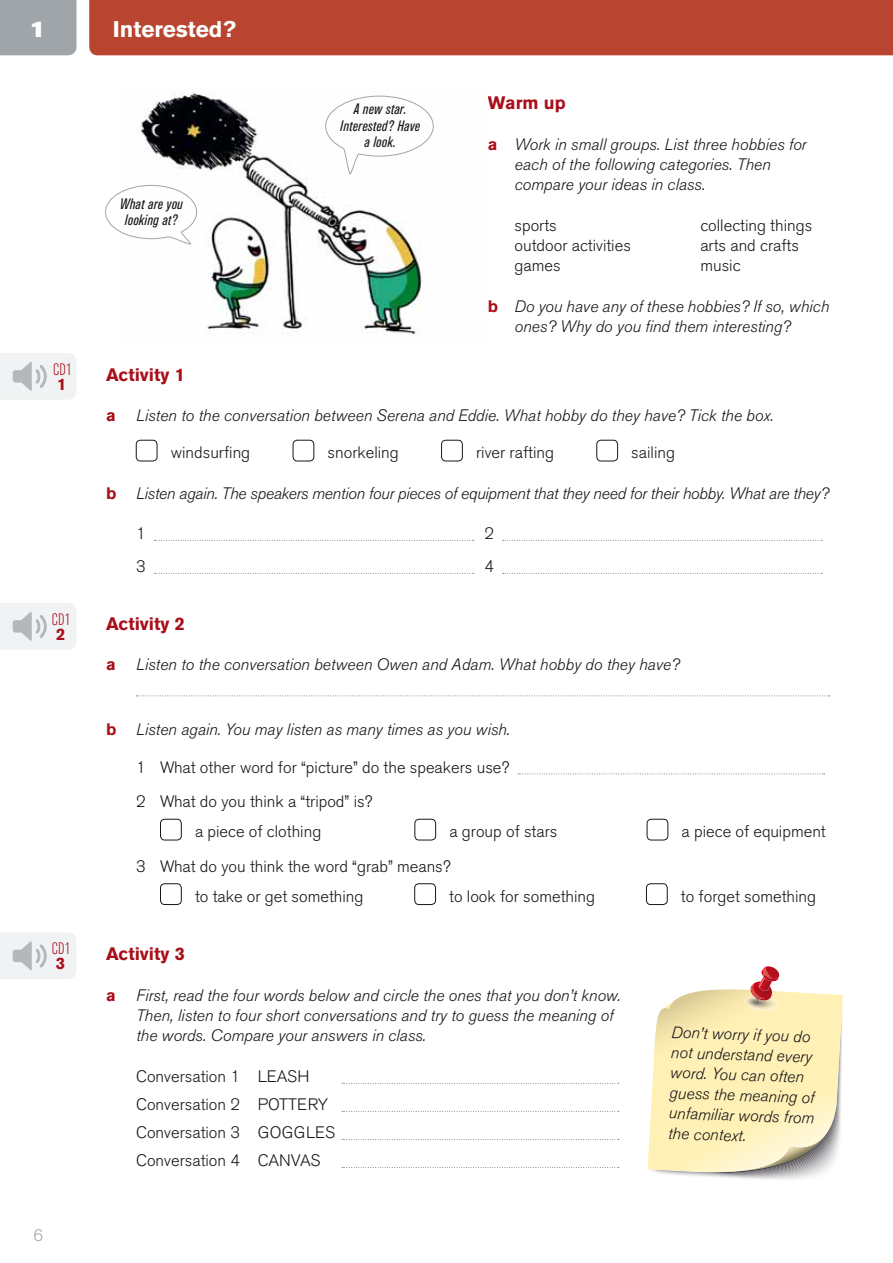
<style>
.page{position:relative;width:893px;height:1263px;background:#fff}
.page>*{position:absolute;margin:0;border:0;box-sizing:border-box;transform-origin:0 0}
.t1{font:700 22.5px "Akzidenz Grotesk Pro";color:#fff}
.t2{font:700 expanded 22.5px "Akzidenz Grotesk Pro";color:#fff}
.t3{font:700 18px "Akzidenz Grotesk Pro";color:#a90e1a}
.t4{font:italic 300 16.5px/20.2px "Akzidenz Grotesk Pro";color:#1a171c}
.t5{font:300 16.5px/28px "Akzidenz Grotesk Pro";color:#1a171c}
.t6{font:300 condensed 16.5px "Akzidenz Grotesk Pro";letter-spacing:.005em;color:#a90e1a}
.t7{font:700 16.5px "Akzidenz Grotesk Pro";color:#a90e1a}
.t8{font:300 16.5px "Akzidenz Grotesk Pro";color:#a0a5a9}
.t9{font:italic condensed 15px/16.5px "Akzidenz Grotesk Pro";letter-spacing:.02em;color:#1a171c;text-align:center}
.s1{font-weight:700;font-style:normal;color:#a90e1a}
</style>
<div class="page">
<div style="left:136px;top:440px;width:21px;height:21px;border:1px solid #1a171c;border-radius:4px"></div>
<div style="left:293px;top:440px;width:21px;height:21px;border:1px solid #1a171c;border-radius:4px"></div>
<div style="left:441px;top:440px;width:22px;height:21px;border:1px solid #1a171c;border-radius:4px"></div>
<div style="left:596px;top:440px;width:22px;height:21px;border:1px solid #1a171c;border-radius:4px"></div>
<svg style="left:155px;top:540px;width:319px;height:1px"></svg>
<svg style="left:503px;top:540px;width:319px;height:1px"></svg>
<svg style="left:155px;top:573px;width:319px;height:1px"></svg>
<svg style="left:503px;top:573px;width:319px;height:1px"></svg>
<svg style="left:136px;top:696px;width:694px;height:1px"></svg>
<svg style="left:518px;top:774px;width:307px;height:1px"></svg>
<div style="left:160px;top:819px;width:22px;height:21px;border:1px solid #1a171c;border-radius:4px"></div>
<div style="left:415px;top:819px;width:21px;height:21px;border:1px solid #1a171c;border-radius:4px"></div>
<div style="left:647px;top:819px;width:21px;height:21px;border:1px solid #1a171c;border-radius:4px"></div>
<div style="left:160px;top:884px;width:22px;height:21px;border:1px solid #1a171c;border-radius:4px"></div>
<div style="left:414px;top:884px;width:22px;height:21px;border:1px solid #1a171c;border-radius:4px"></div>
<div style="left:646px;top:884px;width:21px;height:21px;border:1px solid #1a171c;border-radius:4px"></div>
<svg style="left:342px;top:1083px;width:277px;height:1px"></svg>
<svg style="left:342px;top:1111px;width:277px;height:1px"></svg>
<svg style="left:342px;top:1139px;width:277px;height:1px"></svg>
<svg style="left:342px;top:1167px;width:277px;height:1px"></svg>
<svg style="left:647px;top:966px;width:196px;height:213px"></svg>
<img style="left:136px;top:92px;width:287px;height:243px">
<div style="left:89px;top:0;width:804px;height:55px;background:#b94530"></div>
<div style="left:0;top:0;width:76px;height:55px;background:#a0a5a9"></div>
<svg style="left:105px;top:185px;width:92px;height:61px"></svg>
<svg style="left:0;top:353px;width:76px;height:47px"></svg>
<svg style="left:0;top:603px;width:76px;height:46px"></svg>
<svg style="left:0;top:933px;width:76px;height:46px"></svg>
<svg style="left:325px;top:95px;width:109px;height:80px"></svg>
<h1 class="t2" style="left:29px;top:16px;width:21px">1</h1>
<h1 class="t1" style="left:113px;top:20px;width:125px">Interested?</h1>
<p class="t9" style="left:120px;top:196px;width:65px">What are you looking at?</p>
<p class="t9" style="left:340px;top:102px;width:81px">A new star.<br>Interested? Have a look.</p>
<p class="t3" style="left:488px;top:96px;width:79px">Warm up</p>
<p class="t4" style="left:514px;top:136px;width:293px;text-indent:-27px"><span class="s1">a</span> Work in small groups. List three hobbies for each of the following categories. Then compare your ideas in class.</p>
<p class="t5" style="left:514px;top:213px;width:44px">sports</p>
<p class="t5" style="left:700px;top:213px;width:113px">collecting things</p>
<p class="t5" style="left:514px;top:233px;width:118px">outdoor activities</p>
<p class="t5" style="left:700px;top:233px;width:100px">arts and crafts</p>
<p class="t5" style="left:514px;top:253px;width:48px">games</p>
<p class="t5" style="left:700px;top:253px;width:42px">music</p>
<p class="t4" style="left:514px;top:298px;width:316px;text-indent:-27px"><span class="s1">b</span> Do you have any of these hobbies? If so, which ones? Why do you find them interesting?</p>
<p class="t6" style="left:53px;top:360px;width:20px">CD1</p>
<p class="t7" style="left:57px;top:378px;width:11px">1</p>
<p class="t6" style="left:52px;top:609px;width:20px">CD1</p>
<p class="t7" style="left:56px;top:628px;width:11px">2</p>
<p class="t6" style="left:52px;top:939px;width:20px">CD1</p>
<p class="t7" style="left:56px;top:957px;width:11px">3</p>
<p class="t8" style="left:33px;top:1229px;width:11px">6</p>
<p class="t3" style="left:106px;top:368px;width:80px">Activity 1</p>
<p class="t4" style="left:106px;top:407px;width:669px"><span class="s1">a</span> Listen to the conversation between Serena and Eddie. What hobby do they have? Tick the box.</p>
<p class="t5" style="left:171px;top:440px;width:81px">windsurfing</p>
<p class="t5" style="left:328px;top:440px;width:73px">snorkeling</p>
<p class="t5" style="left:476px;top:440px;width:79px">river rafting</p>
<p class="t5" style="left:631px;top:440px;width:45px">sailing</p>
<p class="t4" style="left:106px;top:485px;width:724px"><span class="s1">b</span> Listen again. The speakers mention four pieces of equipment that they need for their hobby. What are they?</p>
<p class="t5" style="left:136px;top:521px;width:11px">1</p>
<p class="t5" style="left:484px;top:521px;width:11px">2</p>
<p class="t5" style="left:136px;top:554px;width:11px">3</p>
<p class="t5" style="left:484px;top:554px;width:11px">4</p>
<p class="t3" style="left:106px;top:617px;width:80px">Activity 2</p>
<p class="t4" style="left:106px;top:656px;width:575px"><span class="s1">a</span> Listen to the conversation between Owen and Adam. What hobby do they have?</p>
<p class="t4" style="left:106px;top:721px;width:405px"><span class="s1">b</span> Listen again. You may listen as many times as you wish.</p>
<p class="t5" style="left:136px;top:752px;width:375px;line-height:34.5px">1 What other word for “picture” do the speakers use?<br>2 What do you think a “tripod” is?</p>
<p class="t5" style="left:195px;top:819px;width:128px">a piece of clothing</p>
<p class="t5" style="left:449px;top:819px;width:110px">a group of stars</p>
<p class="t5" style="left:681px;top:819px;width:146px">a piece of equipment</p>
<p class="t5" style="left:195px;top:853px;width:257px;line-height:30px;text-indent:-59px">3 What do you think the word “grab” means? to take or get something</p>
<p class="t5" style="left:449px;top:884px;width:147px">to look for something</p>
<p class="t5" style="left:681px;top:884px;width:137px">to forget something</p>
<p class="t3" style="left:106px;top:947px;width:80px">Activity 3</p>
<p class="t4" style="left:136px;top:987px;width:486px;text-indent:-30px"><span class="s1">a</span> First, read the four words below and circle the ones that you don’t know.<br>Then, listen to four short conversations and try to guess the meaning of the words. Compare your answers in class.</p>
<p class="t5" style="left:136px;top:1064px;width:201px">Conversation 1 LEASH<br>Conversation 2 POTTERY<br>Conversation 3 GOGGLES<br>Conversation 4 CANVAS</p>
<p class="t4" style="left:672px;top:1024px;width:147px;rotate:2deg">Don’t worry if you do not understand every word. You can often guess the meaning of unfamiliar words from the context.</p>
</div>
